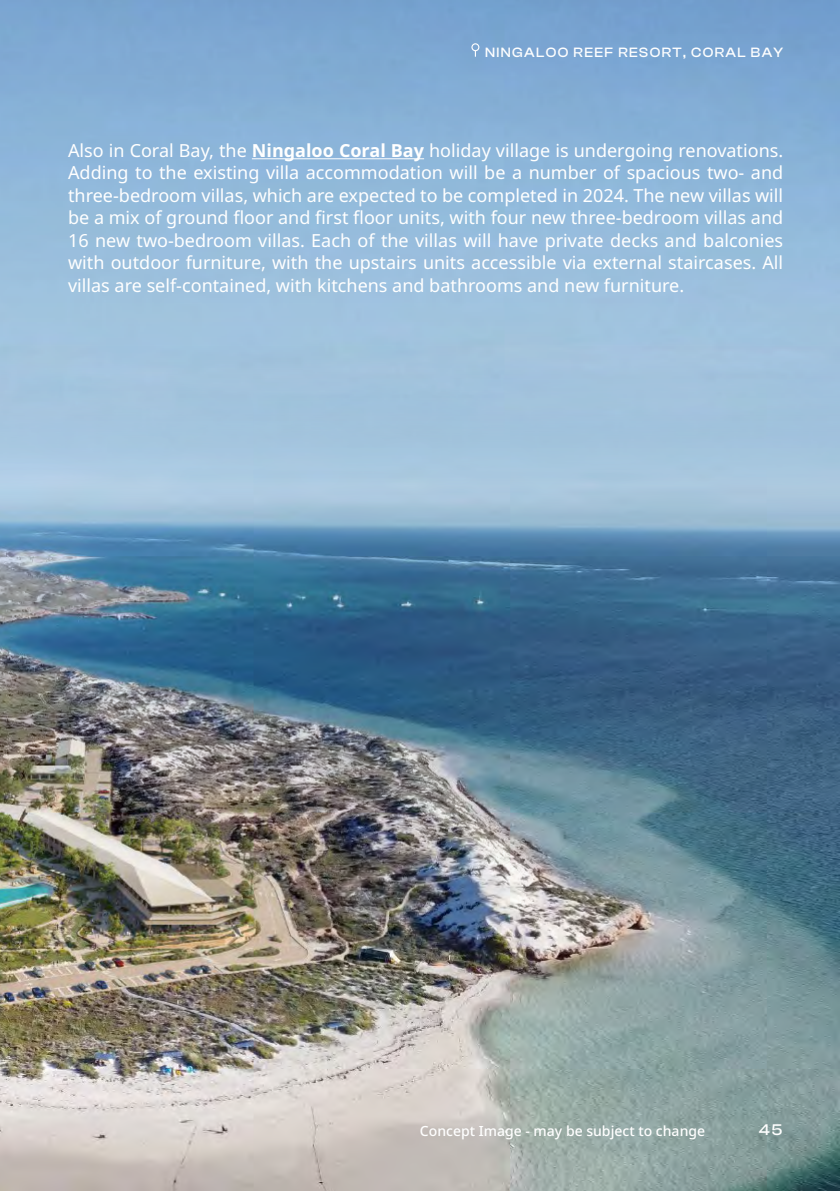
<style>
.page{position:relative;width:840px;height:1191px;background:#fff}
.page>*{position:absolute;margin:0;border:0;box-sizing:border-box;transform-origin:0 0}
.t1{font:18px/22.4px "Noto Sans";color:#fff;text-align:justify}
.t2{font:500 16px "Clash Display";color:#fff}
.t3{font:500 14px "Noto Sans";color:#fff}
.t4{font:500 14px "Clash Display";letter-spacing:.1em;color:#fff}
.s1{font-weight:700}
</style>
<div class="page">
<img style="left:0;top:976px;width:839px;height:215px">
<img style="left:0;top:0;width:839px;height:976px">
<hr style="left:252px;top:158px;width:172px;height:1px;background:#fff">
<svg style="left:471px;top:43px;width:8px;height:14px"></svg>
<p class="t4" style="left:485px;top:44px;width:299px">NINGALOO REEF RESORT, CORAL BAY</p>
<p class="t1" style="left:68px;top:139px;width:716px">Also in Coral Bay, the <span class="s1">Ningaloo Coral Bay</span> holiday village is undergoing renovations.<br>Adding to the existing villa accommodation will be a number of spacious two- and three-bedroom villas, which are expected to be completed in 2024. The new villas will be a mix of ground floor and first floor units, with four new three-bedroom villas and 16 new two-bedroom villas. Each of the villas will have private decks and balconies with outdoor furniture, with the upstairs units accessible via external staircases. All villas are self-contained, with kitchens and bathrooms and new furniture.</p>
<p class="t3" style="left:420px;top:1123px;width:286px">Concept Image - may be subject to change</p>
<p class="t2" style="left:758px;top:1121px;width:25px">45</p>
</div>
